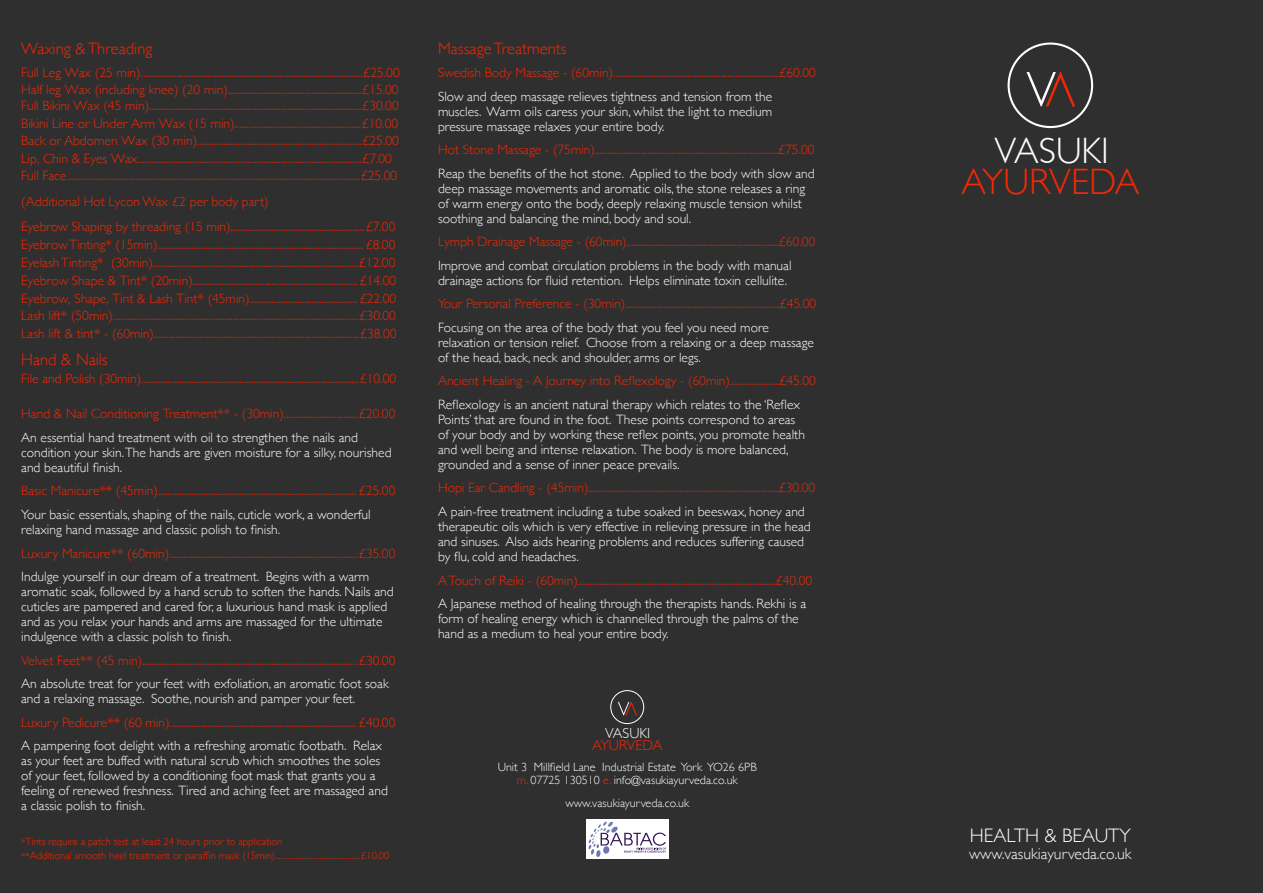
<style>
.page{position:relative;width:1263px;height:893px;background:#2f2f2f}
.page>*{position:absolute;margin:0;border:0;box-sizing:border-box;transform-origin:0 0}
.t1{font:300 36.75px "Gill Sans";color:#f52705}
.t2{font:300 36.75px "Gill Sans";color:#fff}
.t3{font:300 19.5px "Gill Sans";color:#fff}
.t4{font:300 16.5px "Gill Sans";color:#f52705}
.t5{font:300 15.75px "Gill Sans";color:#fff}
.t6{font:300 14.55px "Gill Sans";color:#f52705}
.t7{font:300 14.55px "Gill Sans";color:#fff}
.t8{font:300 13.5px/16.5px "Gill Sans";color:#f52705}
.t9{font:300 13.5px/15px "Gill Sans";color:#fff}
.t10{font:300 12px/13.5px "Gill Sans";color:#fff;text-align:center}
.t11{font:300 10.5px/13.5px "Gill Sans";color:#f52705}
.s1{font-size:9px}
.s2{color:#f52705}
</style>
<div class="page">
<div style="left:1007px;top:43px;width:86px;height:85px;border:2px solid #fff;border-radius:50%"></div>
<svg style="left:1026px;top:72px;width:49px;height:34px"></svg>
<div style="left:610px;top:690px;width:34px;height:34px;border:1px solid #fff;border-radius:50%"></div>
<svg style="left:618px;top:702px;width:19px;height:13px"></svg>
<div style="left:586px;top:819px;width:83px;height:40px;background:#fff"></div>
<svg style="left:588px;top:821px;width:78px;height:36px"></svg>
<p class="t4" style="left:21px;top:36px;width:133px">Waxing &amp;Threading</p>
<p class="t8" style="left:21px;top:64px;width:380px;text-align:justify">Full Leg Wax (25 min).............................................................................................£25.00<br>Half leg Wax (including knee) (20 min)........................................................£15.00<br>Full Bikini Wax (45 min).........................................................................................£30.00</p>
<p class="t8" style="left:21px;top:115px;width:379px">Bikini Line or Under Arm Wax (15 min).....................................................£10.00<br>Back or Abdomen Wax (30 min).....................................................................£25.00</p>
<p class="t8" style="left:21px;top:149px;width:377px;line-height:17.2px">Lip, Chin &amp; Eyes Wax..............................................................................................£7.00<br>Full Face...........................................................................................................................£25.00</p>
<p class="t8" style="left:21px;top:188px;width:376px;line-height:25px">(Additional Hot Lycon Wax £2 per body part)<br>Eyebrow Shaping by threading (15 min)........................................................£7.00</p>
<p class="t8" style="left:21px;top:236px;width:376px">EyebrowTinting* (15min)...................................................................................... £8.00</p>
<p class="t8" style="left:21px;top:271px;width:376px;line-height:18px">Eyebrow Shape &amp; Tint* (20min).....................................................................£14.00<br>Eyebrow, Shape, Tint &amp; Lash Tint* (45min)............................................. £22.00</p>
<p class="t8" style="left:21px;top:254px;width:376px">EyelashTinting* (30min)......................................................................................£12.00</p>
<p class="t8" style="left:21px;top:307px;width:377px;line-height:17.2px">Lash lift* (50min).......................................................................................................£30.00<br>Lash lift &amp; tint* - (60min)......................................................................................£38.00</p>
<p class="t4" style="left:21px;top:347px;width:88px">Hand &amp; Nails</p>
<p class="t8" style="left:21px;top:370px;width:376px">File and Polish (30min)...........................................................................................£10.00</p>
<p class="t8" style="left:21px;top:405px;width:376px">Hand &amp; Nail Conditioning Treatment** - (30min)...............................£20.00</p>
<p class="t9" style="left:21px;top:429px;width:372px">An essential hand treatment with oil to strengthen the nails and condition your skin.The hands are given moisture for a silky, nourished and beautiful finish.</p>
<p class="t8" style="left:21px;top:482px;width:376px">Basic Manicure** (45min)................................................................................... £25.00</p>
<p class="t9" style="left:21px;top:506px;width:351px">Your basic essentials, shaping of the nails, cuticle work, a wonderful relaxing hand massage and classic polish to finish.</p>
<p class="t8" style="left:21px;top:544px;width:376px">Luxury Manicure** (60min)...............................................................................£35.00</p>
<p class="t9" style="left:21px;top:568px;width:374px">Indulge yourself in our dream of a treatment. Begins with a warm aromatic soak, followed by a hand scrub to soften the hands. Nails and cuticles are pampered and cared for, a luxurious hand mask is applied and as you relax your hands and arms are massaged for the ultimate indulgence with a classic polish to finish.</p>
<p class="t8" style="left:21px;top:651px;width:376px">Velvet Feet** (45 min)..........................................................................................£30.00</p>
<p class="t9" style="left:21px;top:675px;width:369px">An absolute treat for your feet with exfoliation, an aromatic foot soak and a relaxing massage. Soothe, nourish and pamper your feet.</p>
<p class="t8" style="left:21px;top:713px;width:376px">Luxury Pedicure** (60 min).............................................................................. £40.00</p>
<p class="t9" style="left:21px;top:737px;width:368px">A pampering foot delight with a refreshing aromatic footbath. Relax as your feet are buffed with natural scrub which smoothes the soles of your feet, followed by a conditioning foot mask that grants you a feeling of renewed freshness. Tired and aching feet are massaged and a classic polish to finish.</p>
<p class="t11" style="left:21px;top:834px;width:370px"><span class="s1">*</span>Tints require a patch test at least 24 hours prior to application<br><span class="s1">**</span>Additional smooth heel treatment or paraffin mask (15min)..............................................£10.00</p>
<p class="t4" style="left:438px;top:36px;width:130px">MassageTreatments</p>
<p class="t8" style="left:438px;top:64px;width:379px">Swedish Body Massage - (60min)......................................................................£60.00</p>
<p class="t9" style="left:438px;top:88px;width:336px;text-align:justify">Slow and deep massage relieves tightness and tension from the muscles. Warm oils caress your skin, whilst the light to medium pressure massage relaxes your entire body.</p>
<p class="t8" style="left:438px;top:141px;width:378px">Hot Stone Massage - (75min).............................................................................£75.00</p>
<p class="t9" style="left:438px;top:165px;width:378px">Reap the benefits of the hot stone. Applied to the body with slow and deep massage movements and aromatic oils, the stone releases a ring of warm energy onto the body, deeply relaxing muscle tension whilst soothing and balancing the mind, body and soul.</p>
<p class="t8" style="left:438px;top:233px;width:379px">Lymph Drainage Massage - (60min)................................................................£60.00</p>
<p class="t9" style="left:438px;top:257px;width:355px">Improve and combat circulation problems in the body with manual drainage actions for fluid retention. Helps eliminate toxin cellulite.</p>
<p class="t8" style="left:438px;top:295px;width:380px">Your Personal Preference - (30min).................................................................£45.00</p>
<p class="t9" style="left:438px;top:319px;width:377px">Focusing on the area of the body that you feel you need more relaxation or tension relief. Choose from a relaxing or a deep massage of the head, back, neck and shoulder, arms or legs.</p>
<p class="t8" style="left:438px;top:372px;width:379px">Ancient Healing - A Journey into Reflexology - (60min).....................£45.00</p>
<p class="t9" style="left:438px;top:396px;width:368px">Reflexology is an ancient natural therapy which relates to the ‘Reflex Points’ that are found in the foot. These points correspond to areas of your body and by working these reflex points, you promote health and well being and intense relaxation. The body is more balanced, grounded and a sense of inner peace prevails.</p>
<p class="t8" style="left:438px;top:479px;width:379px">Hopi Ear Candling - (45min)................................................................................£30.00</p>
<p class="t9" style="left:438px;top:503px;width:374px">A pain-free treatment including a tube soaked in beeswax, honey and therapeutic oils which is very effective in relieving pressure in the head and sinuses. Also aids hearing problems and reduces suffering caused by flu, cold and headaches.</p>
<p class="t8" style="left:438px;top:571px;width:376px">ATouch of Reiki - (60min)...................................................................................£40.00</p>
<p class="t9" style="left:438px;top:595px;width:370px">A Japanese method of healing through the therapists hands. Rekhi is a form of healing energy which is channelled through the palms of the hand as a medium to heal your entire body.</p>
<p class="t7" style="left:605px;top:721px;width:47px">VASUKI</p>
<p class="t6" style="left:592px;top:734px;width:72px">AYURVEDA</p>
<p class="t10" style="left:498px;top:760px;width:261px">Unit 3 Millfield Lane Industrial Estate York YO26 6PB <span class="s2">m.</span> 07725 130510 <span class="s2">e.</span> info@vasukiayurveda.co.uk</p>
<p class="t10" style="left:565px;top:796px;width:125px">www.vasukiayurveda.co.uk</p>
<h1 class="t2" style="left:994px;top:122px;width:116px">VASUKI</h1>
<h1 class="t1" style="left:961px;top:153px;width:179px">AYURVEDA</h1>
<h2 class="t3" style="left:970px;top:821px;width:162px">HEALTH &amp; BEAUTY</h2>
<p class="t5" style="left:969px;top:841px;width:164px">www.vasukiayurveda.co.uk</p>
</div>
